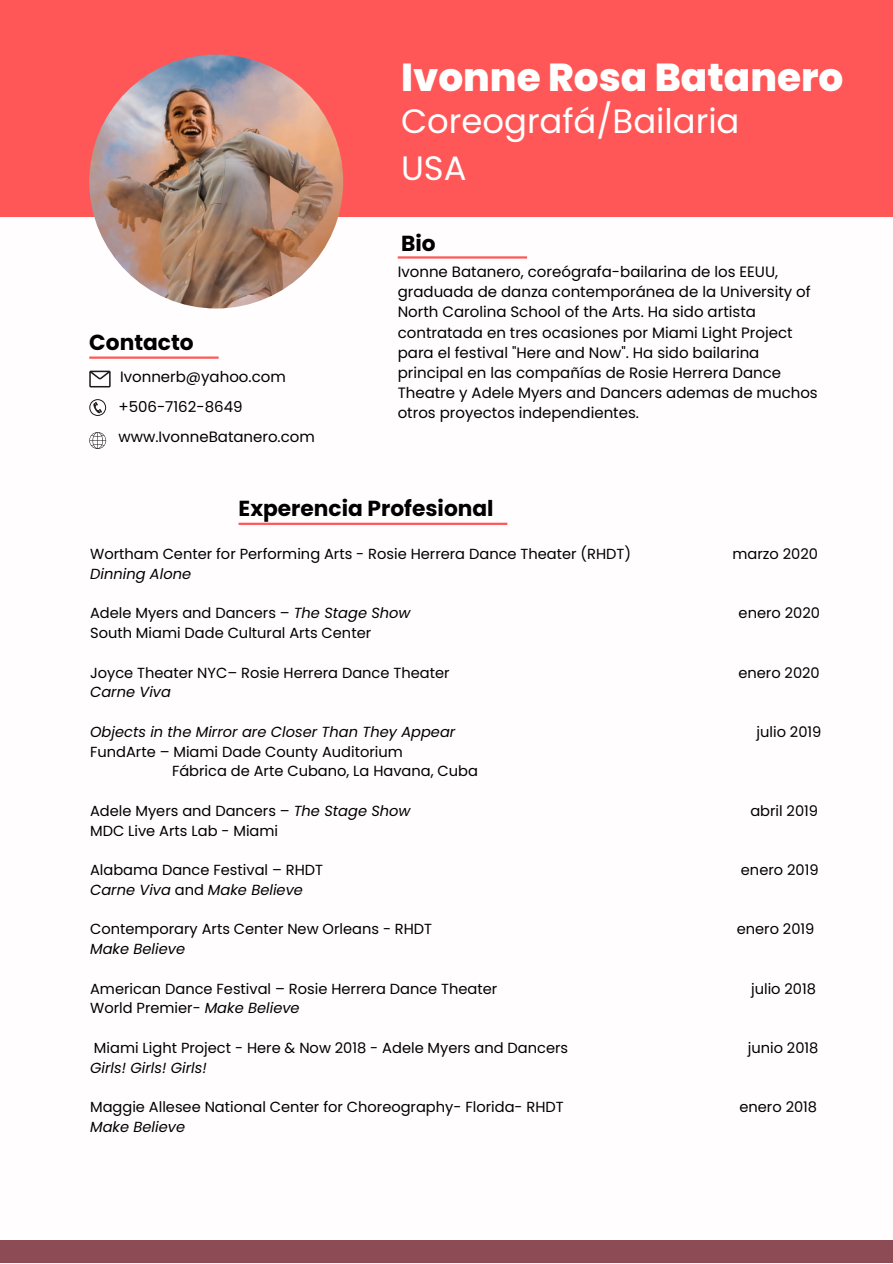
<style>
.page{position:relative;width:893px;height:1264px;background:#fff}
.page>*{position:absolute;margin:0;border:0;box-sizing:border-box;transform-origin:0 0}
.t1{font:800 39px "Poppins";color:#fff}
.t2{font:33.75px/47px "Poppins";color:#fff}
.t3{font:700 21.75px "Poppins";color:#000}
.t4{font:15px/20.2px "Poppins";color:#000}
.t5{font:14.55px/19.8px "Poppins";color:#000}
.t6{font:italic 14.55px "Poppins";color:#000}
.s1{font-style:italic}
.s2{font-style:normal}
</style>
<div class="page">
<div style="left:0;top:0;width:892px;height:216px;background:#ff5757"></div>
<div style="left:0;top:1240px;width:892px;height:22px;background:#8d4b55"></div>
<img style="left:89px;top:55px;width:254px;height:253px;border-radius:50%">
<hr style="left:397px;top:256px;width:130px;height:2px;background:#ff5757">
<hr style="left:238px;top:522px;width:269px;height:3px;background:#ff5757">
<hr style="left:89px;top:356px;width:129px;height:3px;background:#ff5757">
<svg style="left:89px;top:370px;width:22px;height:17px"></svg>
<svg style="left:89px;top:399px;width:17px;height:17px"></svg>
<svg style="left:89px;top:432px;width:17px;height:17px"></svg>
<h1 class="t1" style="left:401px;top:50px;width:443px">Ivonne Rosa Batanero</h1>
<h2 class="t2" style="left:401px;top:98px;width:340px">Coreografá/Bailaria<br>USA</h2>
<h3 class="t3" style="left:89px;top:327px;width:106px">Contacto</h3>
<p class="t4" style="left:118px;top:361px;width:198px;line-height:30.2px">Ivonnerb@yahoo.com +506-7162-8649 www.IvonneBatanero.com</p>
<h3 class="t3" style="left:401px;top:228px;width:36px">Bio</h3>
<p class="t4" style="left:397px;top:261px;width:421px">Ivonne Batanero, coreógrafa-bailarina de los EEUU, graduada de danza contemporánea de la University of North Carolina School of the Arts. Ha sido artista contratada en tres ocasiones por Miami Light Project para el festival "Here and Now". Ha sido bailarina principal en las compañías de Rosie Herrera Dance Theatre y Adele Myers and Dancers ademas de muchos otros proyectos independientes.</p>
<h3 class="t3" style="left:238px;top:493px;width:256px">Experencia Profesional</h3>
<p class="t5" style="left:90px;top:544px;width:542px">Wortham Center for Performing Arts - Rosie Herrera Dance Theater (RHDT)</p>
<p class="t5" style="left:732px;top:544px;width:87px">marzo 2020</p>
<p class="t6" style="left:90px;top:563px;width:103px">Dinning Alone</p>
<p class="t5" style="left:90px;top:603px;width:322px">Adele Myers and Dancers – <span class="s1">The Stage Show</span></p>
<p class="t5" style="left:738px;top:603px;width:83px">enero 2020</p>
<p class="t5" style="left:90px;top:623px;width:282px">South Miami Dade Cultural Arts Center</p>
<p class="t5" style="left:90px;top:662px;width:361px">Joyce Theater NYC– Rosie Herrera Dance Theater</p>
<p class="t5" style="left:738px;top:662px;width:83px">enero 2020</p>
<p class="t6" style="left:90px;top:682px;width:82px">Carne Viva</p>
<p class="t6" style="left:90px;top:721px;width:367px">Objects in the Mirror are Closer Than They Appear</p>
<p class="t5" style="left:756px;top:721px;width:66px">julio 2019</p>
<p class="t5" style="left:172px;top:741px;width:307px;text-indent:-82px">FundArte – Miami Dade County Auditorium<br>Fábrica de Arte Cubano, La Havana, Cuba</p>
<p class="t5" style="left:90px;top:800px;width:322px">Adele Myers and Dancers – <span class="s1">The Stage Show</span></p>
<p class="t5" style="left:750px;top:800px;width:69px">abril 2019</p>
<p class="t5" style="left:90px;top:820px;width:189px">MDC Live Arts Lab - Miami</p>
<p class="t5" style="left:90px;top:860px;width:234px">Alabama Dance Festival – RHDT</p>
<p class="t5" style="left:740px;top:860px;width:79px">enero 2019</p>
<p class="t6" style="left:90px;top:879px;width:214px">Carne Viva <span class="s2">and</span> Make Believe</p>
<p class="t5" style="left:90px;top:919px;width:343px">Contemporary Arts Center New Orleans - RHDT</p>
<p class="t5" style="left:736px;top:919px;width:79px">enero 2019</p>
<p class="t6" style="left:90px;top:938px;width:96px">Make Believe</p>
<p class="t5" style="left:90px;top:978px;width:408px">American Dance Festival – Rosie Herrera Dance Theater</p>
<p class="t5" style="left:751px;top:978px;width:66px">julio 2018</p>
<p class="t5" style="left:90px;top:998px;width:211px">World Premier- <span class="s1">Make Believe</span></p>
<p class="t5" style="left:94px;top:1037px;width:475px">Miami Light Project - Here &amp; Now 2018 - Adele Myers and Dancers</p>
<p class="t5" style="left:747px;top:1037px;width:72px">junio 2018</p>
<p class="t6" style="left:90px;top:1057px;width:118px">Girls! Girls! Girls!</p>
<p class="t5" style="left:90px;top:1097px;width:475px">Maggie Allesee National Center for Choreography- Florida- RHDT</p>
<p class="t5" style="left:739px;top:1097px;width:79px">enero 2018</p>
<p class="t6" style="left:90px;top:1116px;width:96px">Make Believe</p>
</div>
